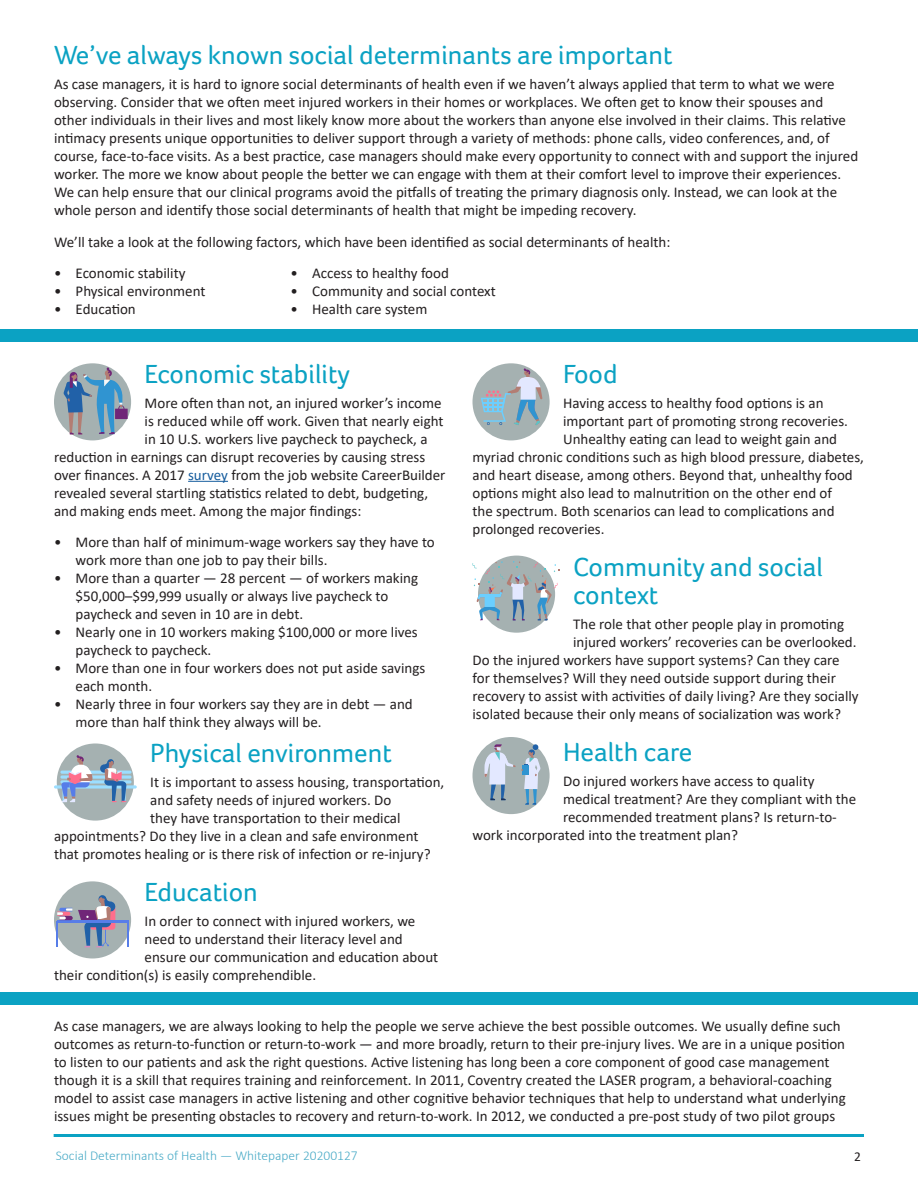
<style>
.page{position:relative;width:918px;height:1188px;background:#fff}
.page>*{position:absolute;margin:0;border:0;box-sizing:border-box;transform-origin:0 0}
.Paragraph_Head{font:27px/28.5px "Foco";color:#0ba2c3}
.Body{font:15px/18px "Calibri";color:#231f20}
.Bullets{font:15px/18px "Calibri";color:#231f20}
.t1{font:300 13.5px "Calibri";color:#4aabc7}
.t2{font:13.5px "Calibri";color:#231f20}
.s1{color:#175d9e}
</style>
<div class="page">
<hr style="left:54px;top:1134px;width:810px;height:3px;background:#0ba2c3">
<hr style="left:188px;top:481px;width:40px;height:1px;background:#175d9e">
<div style="left:54px;top:363px;width:77px;height:77px;background:#a5b1b1;border-radius:50%"></div>
<div style="left:115px;top:409px;width:13px;height:10px;background:#702678"></div>
<svg style="left:64px;top:367px;width:61px;height:67px"></svg>
<div style="left:57px;top:743px;width:77px;height:78px;background:#a5b1b1;border-radius:50%"></div>
<svg style="left:54px;top:755px;width:83px;height:47px"></svg>
<div style="left:54px;top:881px;width:77px;height:77px;background:#a5b1b1;border-radius:50%"></div>
<hr style="left:57px;top:920px;width:71px;height:3px;background:#577de8">
<svg style="left:127px;top:923px;width:1px;height:24px"></svg>
<svg style="left:57px;top:895px;width:59px;height:53px"></svg>
<div style="left:473px;top:363px;width:77px;height:77px;background:#a5b1b1;border-radius:50%"></div>
<svg style="left:481px;top:368px;width:61px;height:57px"></svg>
<div style="left:478px;top:556px;width:77px;height:77px;background:#a5b1b1;border-radius:50%"></div>
<svg style="left:472px;top:561px;width:88px;height:59px"></svg>
<div style="left:473px;top:737px;width:77px;height:77px;background:#a5b1b1;border-radius:50%"></div>
<svg style="left:485px;top:744px;width:31px;height:56px"></svg>
<svg style="left:522px;top:744px;width:19px;height:61px"></svg>
<div style="left:1px;top:329px;width:917px;height:12px;background:#0ba2c3"></div>
<div style="left:1px;top:992px;width:917px;height:12px;background:#0ba2c3"></div>
<p class="Paragraph_Head" style="left:54px;top:41px;width:620px">We’ve always known social determinants are important</p>
<p class="Body" style="left:54px;top:75px;width:806px">As case managers, it is hard to ignore social determinants of health even if we haven’t always applied that term to what we were observing. Consider that we often meet injured workers in their homes or workplaces. We often get to know their spouses and other individuals in their lives and most likely know more about the workers than anyone else involved in their claims. This relative intimacy presents unique opportunities to deliver support through a variety of methods: phone calls, video conferences, and, of course, face-to-face visits. As a best practice, case managers should make every opportunity to connect with and support the injured worker. The more we know about people the better we can engage with them at their comfort level to improve their experiences.<br>We can help ensure that our clinical programs avoid the pitfalls of treating the primary diagnosis only. Instead, we can look at the whole person and identify those social determinants of health that might be impeding recovery.</p>
<p class="Body" style="left:54px;top:232px;width:618px">We’ll take a look at the following factors, which have been identified as social determinants of health:</p>
<p class="Bullets" style="left:54px;top:264px;width:133px">• Economic stability</p>
<p class="Bullets" style="left:54px;top:282px;width:153px">• Physical environment</p>
<p class="Bullets" style="left:54px;top:300px;width:83px">• Education</p>
<p class="Bullets" style="left:291px;top:264px;width:160px">• Access to healthy food</p>
<p class="Bullets" style="left:291px;top:282px;width:207px">• Community and social context</p>
<p class="Bullets" style="left:291px;top:300px;width:138px">• Health care system</p>
<p class="Paragraph_Head" style="left:145px;top:359px;width:207px">Economic stability</p>
<p class="Body" style="left:145px;top:393px;width:299px">More often than not, an injured worker’s income</p>
<p class="Body" style="left:145px;top:411px;width:300px">is reduced while off work. Given that nearly eight</p>
<p class="Body" style="left:145px;top:429px;width:285px">in 10 U.S. workers live paycheck to paycheck, a</p>
<p class="Body" style="left:54px;top:447px;width:373px">reduction in earnings can disrupt recoveries by causing stress</p>
<p class="Body" style="left:54px;top:465px;width:393px">over finances. A 2017 <span class="s1">survey</span> from the job website CareerBuilder</p>
<p class="Body" style="left:54px;top:483px;width:376px">revealed several startling statistics related to debt, budgeting,</p>
<p class="Body" style="left:54px;top:501px;width:309px">and making ends meet. Among the major findings:</p>
<p class="Bullets" style="left:76px;top:533px;width:361px;text-indent:-22px">• More than half of minimum-wage workers say they have to work more than one job to pay their bills.</p>
<p class="Bullets" style="left:76px;top:569px;width:344px;text-indent:-22px">• More than a quarter — 28 percent — of workers making $50,000–$99,999 usually or always live paycheck to paycheck and seven in 10 are in debt.</p>
<p class="Bullets" style="left:76px;top:623px;width:344px;text-indent:-22px">• Nearly one in 10 workers making $100,000 or more lives paycheck to paycheck.</p>
<p class="Bullets" style="left:76px;top:659px;width:351px;text-indent:-22px">• More than one in four workers does not put aside savings each month.</p>
<p class="Bullets" style="left:76px;top:695px;width:339px;text-indent:-22px">• Nearly three in four workers say they are in debt — and more than half think they always will be.</p>
<p class="Paragraph_Head" style="left:150px;top:739px;width:243px">Physical environment</p>
<p class="Body" style="left:150px;top:773px;width:296px">It is important to assess housing, transportation,</p>
<p class="Body" style="left:150px;top:791px;width:243px">and safety needs of injured workers. Do</p>
<p class="Body" style="left:150px;top:809px;width:252px">they have transportation to their medical</p>
<p class="Body" style="left:54px;top:827px;width:366px">appointments? Do they live in a clean and safe environment</p>
<p class="Body" style="left:54px;top:845px;width:378px">that promotes healing or is there risk of infection or re-injury?</p>
<p class="Paragraph_Head" style="left:145px;top:878px;width:115px">Education</p>
<p class="Body" style="left:145px;top:912px;width:272px">In order to connect with injured workers, we</p>
<p class="Body" style="left:145px;top:930px;width:260px">need to understand their literacy level and</p>
<p class="Body" style="left:145px;top:948px;width:295px">ensure our communication and education about</p>
<p class="Body" style="left:54px;top:966px;width:264px">their condition(s) is easily comprehendible.</p>
<p class="Paragraph_Head" style="left:563px;top:359px;width:56px">Food</p>
<p class="Body" style="left:563px;top:393px;width:262px">Having access to healthy food options is an</p>
<p class="Body" style="left:563px;top:411px;width:286px">important part of promoting strong recoveries.</p>
<p class="Body" style="left:563px;top:429px;width:276px">Unhealthy eating can lead to weight gain and</p>
<p class="Body" style="left:472px;top:447px;width:393px">myriad chronic conditions such as high blood pressure, diabetes,</p>
<p class="Body" style="left:472px;top:465px;width:382px">and heart disease, among others. Beyond that, unhealthy food</p>
<p class="Body" style="left:472px;top:483px;width:361px">options might also lead to malnutrition on the other end of</p>
<p class="Body" style="left:472px;top:501px;width:364px">the spectrum. Both scenarios can lead to complications and</p>
<p class="Body" style="left:472px;top:519px;width:134px">prolonged recoveries.</p>
<p class="Paragraph_Head" style="left:573px;top:552px;width:251px">Community and social context</p>
<p class="Body" style="left:573px;top:615px;width:273px">The role that other people play in promoting</p>
<p class="Body" style="left:573px;top:633px;width:285px">injured workers’ recoveries can be overlooked.</p>
<p class="Body" style="left:472px;top:651px;width:369px">Do the injured workers have support systems? Can they care</p>
<p class="Body" style="left:472px;top:669px;width:365px">for themselves? Will they need outside support during their</p>
<p class="Body" style="left:472px;top:687px;width:388px">recovery to assist with activities of daily living? Are they socially</p>
<p class="Body" style="left:472px;top:705px;width:370px">isolated because their only means of socialization was work?</p>
<p class="Paragraph_Head" style="left:563px;top:737px;width:131px">Health care</p>
<p class="Body" style="left:563px;top:771px;width:253px">Do injured workers have access to quality</p>
<p class="Body" style="left:563px;top:789px;width:295px">medical treatment? Are they compliant with the</p>
<p class="Body" style="left:563px;top:807px;width:275px">recommended treatment plans? Is return-to-</p>
<p class="Body" style="left:472px;top:825px;width:267px">work incorporated into the treatment plan?</p>
<p class="Body" style="left:54px;top:1017px;width:793px">As case managers, we are always looking to help the people we serve achieve the best possible outcomes. We usually define such outcomes as return-to-function or return-to-work — and more broadly, return to their pre-injury lives. We are in a unique position to listen to our patients and ask the right questions. Active listening has long been a core component of good case management though it is a skill that requires training and reinforcement. In 2011, Coventry created the LASER program, a behavioral-coaching model to assist case managers in active listening and other cognitive behavior techniques that help to understand what underlying issues might be presenting obstacles to recovery and return-to-work. In 2012, we conducted a pre-post study of two pilot groups</p>
<p class="t1" style="left:56px;top:1147px;width:303px">Social Determinants of Health — Whitepaper 20200127</p>
<p class="t2" style="left:854px;top:1147px;width:8px">2</p>
</div>
